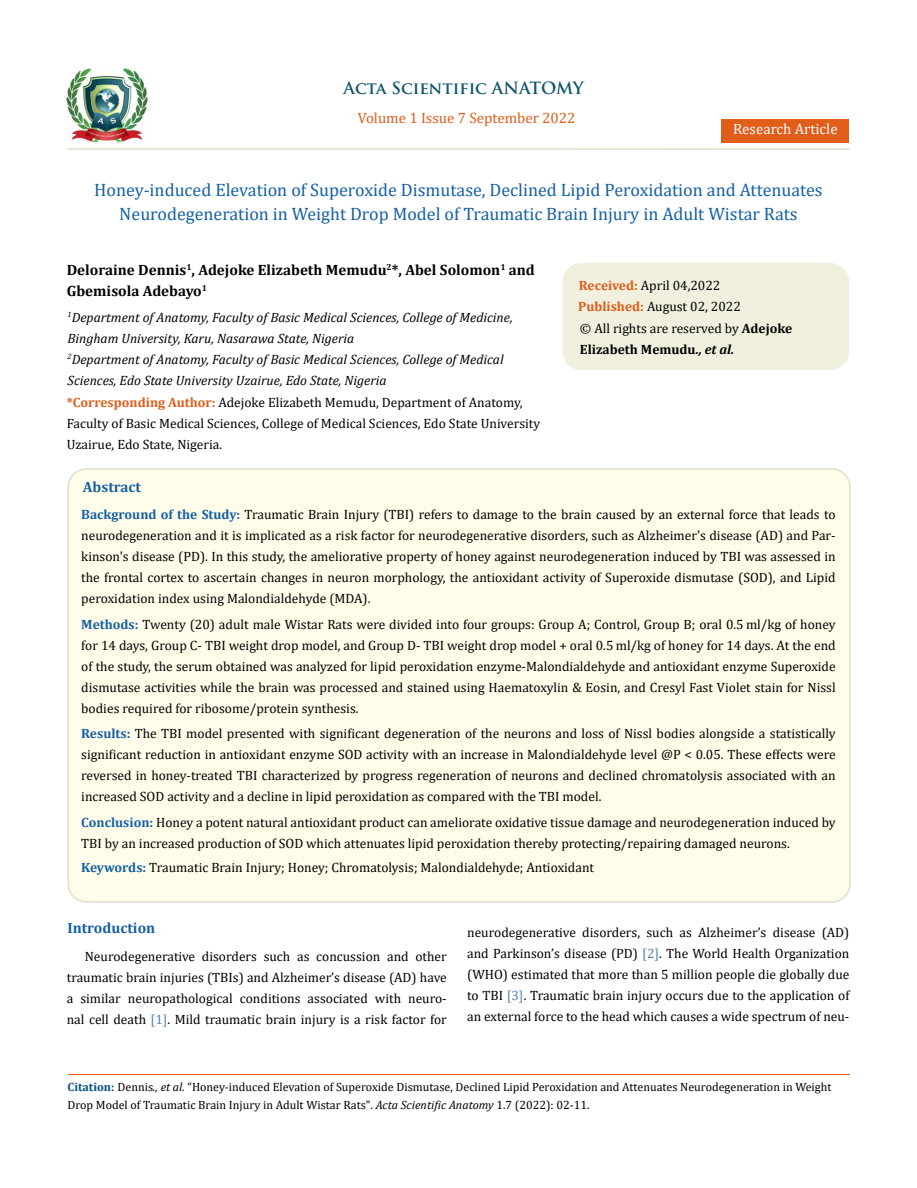
<style>
.page{position:relative;width:917px;height:1188px;background:#fff}
.page>*{position:absolute;margin:0;border:0;box-sizing:border-box;transform-origin:0 0}
.t1{font:18px/24px "Cambria";color:#1560a6;text-align:center}
.t2{font:700 16.5px "Trajan Pro";color:#0e546a}
.t3{font:700 15px/21px "Cambria";color:#000}
.t4{font:15px "Cambria";color:#e05d1a}
.t5{font:700 15px "Cambria";color:#1560a6}
.t6{font:15px "Cambria";color:#fff}
.t7{font:13.5px/21px "Cambria";color:#000;text-align:justify}
.t8{font:italic 13.5px/21px "Cambria";color:#000}
.t9{font:12px/18px "Cambria";color:#000}
.s1{font-weight:700;color:#e05d1a}
.s2{font-weight:700}
.s3{font-weight:700;font-style:italic}
.s4{font-weight:700;color:#1560a6}
.s5{color:#4f81bd}
.s6{font-weight:700;color:#035089}
.s7{font-style:italic}
</style>
<div class="page">
<img style="left:67px;top:68px;width:80px;height:74px">
<div style="left:721px;top:119px;width:128px;height:23px;background:#e05d1a"></div>
<div style="left:563px;top:264px;width:285px;height:105px;background:#f1f0de;border-radius:18px"></div>
<div style="left:562px;top:263px;width:287px;height:107px;border:2px solid #f1f0de;border-radius:18px"></div>
<div style="left:68px;top:469px;width:781px;height:433px;background:#fffde9;border-radius:18px"></div>
<div style="left:67px;top:468px;width:783px;height:435px;border:2px solid #e0dfcd;border-radius:18px"></div>
<hr style="left:68px;top:1075px;width:781px;height:1px;background:#e05d1a">
<hr style="left:67px;top:148px;width:782px;height:2px;background:#e0dfcd">
<p class="t2" style="left:343px;top:77px;width:242px">Acta Scientific ANATOMY</p>
<p class="t4" style="left:358px;top:109px;width:219px">Volume 1 Issue 7 September 2022</p>
<p class="t6" style="left:733px;top:120px;width:106px">Research Article</p>
<h1 class="t1" style="left:94px;top:178px;width:730px">Honey-induced Elevation of Superoxide Dismutase, Declined Lipid Peroxidation and Attenuates<br>Neurodegeneration in Weight Drop Model of Traumatic Brain Injury in Adult Wistar Rats</h1>
<p class="t3" style="left:67px;top:259px;width:469px">Deloraine Dennis<sup>1</sup>, Adejoke Elizabeth Memudu<sup>2</sup>*, Abel Solomon<sup>1</sup> and<br>Gbemisola Adebayo<sup>1</sup></p>
<p class="t8" style="left:67px;top:306px;width:446px"><sup>1</sup>Department of Anatomy, Faculty of Basic Medical Sciences, College of Medicine, Bingham University, Karu, Nasarawa State, Nigeria<br><sup>2</sup>Department of Anatomy, Faculty of Basic Medical Sciences, College of Medical Sciences, Edo State University Uzairue, Edo State, Nigeria</p>
<p class="t7" style="left:67px;top:392px;width:475px;text-align:left"><span class="s1">*Corresponding Author:</span> Adejoke Elizabeth Memudu, Department of Anatomy,<br>Faculty of Basic Medical Sciences, College of Medical Sciences, Edo State University<br>Uzairue, Edo State, Nigeria.</p>
<p class="t5" style="left:83px;top:477px;width:60px">Abstract</p>
<p class="t7" style="left:578px;top:274px;width:216px;line-height:21.5px;text-align:left"><span class="s1">Received:</span> April 04,2022<br><span class="s1">Published:</span> August 02, 2022<br>© All rights are reserved by <span class="s2">Adejoke<br>Elizabeth Memudu</span><span class="s3">., et al.</span></p>
<p class="t7" style="left:81px;top:504px;width:756px"><span class="s4">Background of the Study:</span> Traumatic Brain Injury (TBI) refers to damage to the brain caused by an external force that leads to neurodegeneration and it is implicated as a risk factor for neurodegenerative disorders, such as Alzheimer's disease (AD) and Par&shy;kinson's disease (PD). In this study, the ameliorative property of honey against neurodegeneration induced by TBI was assessed in the frontal cortex to ascertain changes in neuron morphology, the antioxidant activity of Superoxide dismutase (SOD), and Lipid peroxidation index using Malondialdehyde (MDA).</p>
<p class="t7" style="left:81px;top:613px;width:756px"><span class="s4">Methods:</span> Twenty (20) adult male Wistar Rats were divided into four groups: Group A; Control, Group B; oral 0.5 ml/kg of honey for 14 days, Group C- TBI weight drop model, and Group D- TBI weight drop model + oral 0.5 ml/kg of honey for 14 days. At the end of the study, the serum obtained was analyzed for lipid peroxidation enzyme-Malondialdehyde and antioxidant enzyme Superoxide dismutase activities while the brain was processed and stained using Haematoxylin &amp; Eosin, and Cresyl Fast Violet stain for Nissl bodies required for ribosome/protein synthesis.</p>
<p class="t7" style="left:81px;top:723px;width:756px"><span class="s4">Results:</span> The TBI model presented with significant degeneration of the neurons and loss of Nissl bodies alongside a statistically significant reduction in antioxidant enzyme SOD activity with an increase in Malondialdehyde level @P &lt; 0.05. These effects were reversed in honey-treated TBI characterized by progress regeneration of neurons and declined chromatolysis associated with an increased SOD activity and a decline in lipid peroxidation as compared with the TBI model.</p>
<p class="t7" style="left:81px;top:811px;width:756px"><span class="s4">Conclusion:</span> Honey a potent natural antioxidant product can ameliorate oxidative tissue damage and neurodegeneration induced by<br>TBI by an increased production of SOD which attenuates lipid peroxidation thereby protecting/repairing damaged neurons.</p>
<p class="t7" style="left:81px;top:856px;width:514px"><span class="s4">Keywords:</span> Traumatic Brain Injury; Honey; Chromatolysis; Malondialdehyde; Antioxidant</p>
<p class="t5" style="left:67px;top:918px;width:89px">Introduction</p>
<p class="t7" style="left:67px;top:946px;width:381px;text-indent:18px">Neurodegenerative disorders such as concussion and other traumatic brain injuries (TBIs) and Alzheimer’s disease (AD) have a similar neuropathological conditions associated with neuro&shy;nal cell death <span class="s5">[1]</span>. Mild traumatic brain injury is a risk factor for</p>
<p class="t7" style="left:467px;top:921px;width:384px">neurodegenerative disorders, such as Alzheimer’s disease (AD) and Parkinson’s disease (PD) <span class="s5">[2]</span>. The World Health Organization (WHO) estimated that more than 5 million people die globally due to TBI <span class="s5">[3]</span>. Traumatic brain injury occurs due to the application of an external force to the head which causes a wide spectrum of neu-</p>
<p class="t9" style="left:67px;top:1078px;width:765px"><span class="s6">Citation:</span> Dennis<span class="s7">., et al.</span> “Honey-induced Elevation of Superoxide Dismutase, Declined Lipid Peroxidation and Attenuates Neurodegeneration in Weight<br>Drop Model of Traumatic Brain Injury in Adult Wistar Rats". <span class="s7">Acta Scientific Anatomy</span> 1.7 (2022): 02-11.</p>
</div>
